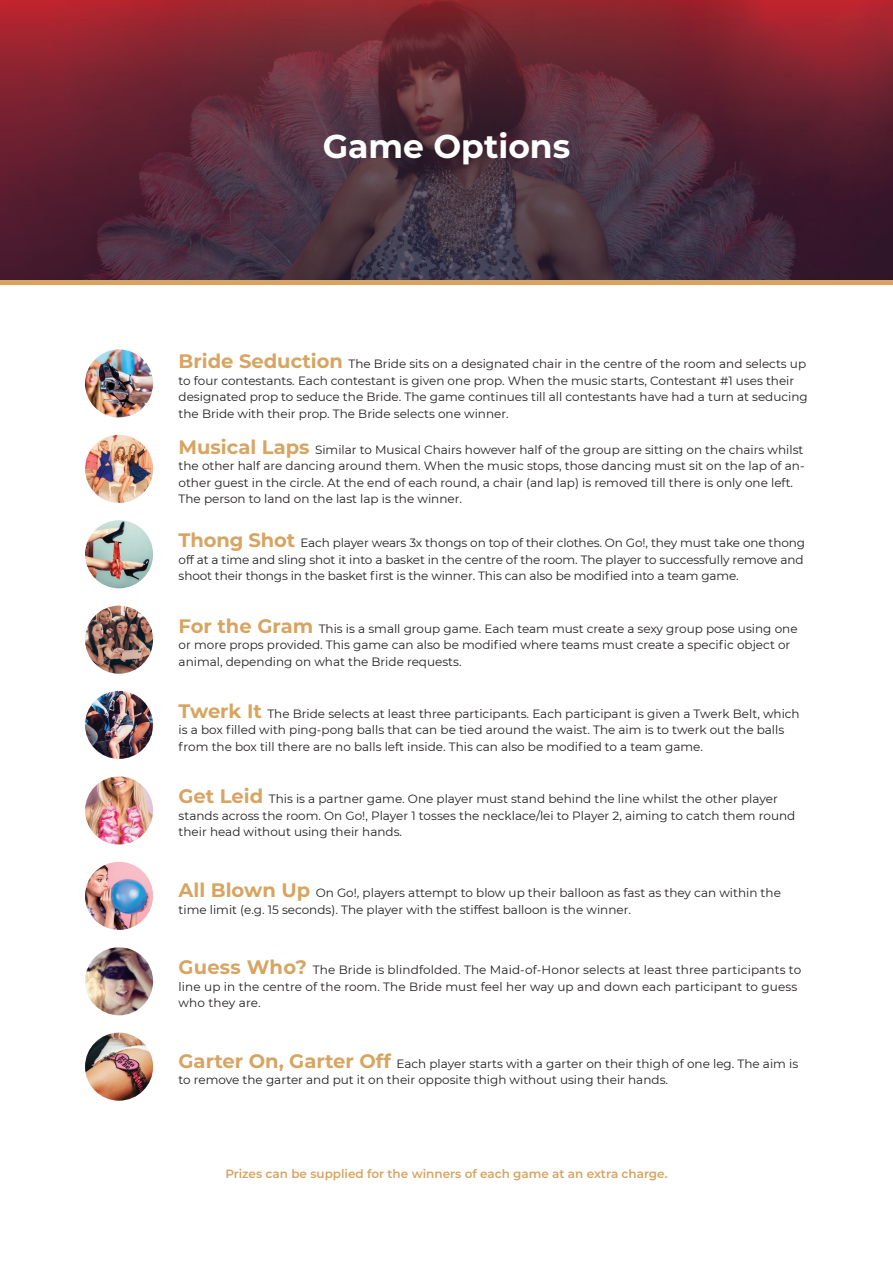
<style>
.page{position:relative;width:893px;height:1263px;background:#fff}
.page>*{position:absolute;margin:0;border:0;box-sizing:border-box;transform-origin:0 0}
.t1{font:700 33px "Montserrat";color:#fff}
.t2{font:12px/16.5px "Montserrat";color:#231f20}
.t3{font:600 12px "Montserrat";color:#d7a461}
.s1{font-weight:700;font-size:19.5px;color:#d7a461}
</style>
<div class="page">
<svg style="left:0;top:0;width:893px;height:280px;background:#5e2a38"></svg>
<hr style="left:0;top:280px;width:893px;height:4px;background:#d7a461">
<img style="left:85px;top:349px;width:68px;height:68px;border-radius:34px">
<img style="left:85px;top:435px;width:68px;height:68px;border-radius:34px">
<img style="left:85px;top:520px;width:68px;height:68px;border-radius:34px">
<img style="left:85px;top:606px;width:68px;height:68px;border-radius:34px">
<img style="left:85px;top:691px;width:68px;height:68px;border-radius:34px">
<img style="left:85px;top:776px;width:68px;height:68px;border-radius:34px">
<img style="left:85px;top:862px;width:68px;height:68px;border-radius:34px">
<img style="left:85px;top:947px;width:68px;height:68px;border-radius:34px">
<img style="left:85px;top:1033px;width:68px;height:68px;border-radius:34px">
<h1 class="t1" style="left:323px;top:123px;width:249px">Game Options</h1>
<p class="t2" style="left:179px;top:355px;width:631px"><span class="s1">Bride Seduction</span> The Bride sits on a designated chair in the centre of the room and selects up to four contestants. Each contestant is given one prop. When the music starts, Contestant #1 uses their designated prop to seduce the Bride. The game continues till all contestants have had a turn at seducing the Bride with their prop. The Bride selects one winner.</p>
<p class="t2" style="left:179px;top:441px;width:627px"><span class="s1">Musical Laps</span> Similar to Musical Chairs however half of the group are sitting on the chairs whilst the other half are dancing around them. When the music stops, those dancing must sit on the lap of an&shy;other guest in the circle. At the end of each round, a chair (and lap) is removed till there is only one left.<br>The person to land on the last lap is the winner.</p>
<p class="t2" style="left:179px;top:534px;width:628px"><span class="s1">Thong Shot</span> Each player wears 3x thongs on top of their clothes. On Go!, they must take one thong off at a time and sling shot it into a basket in the centre of the room. The player to successfully remove and shoot their thongs in the basket first is the winner. This can also be modified into a team game.</p>
<p class="t2" style="left:179px;top:620px;width:620px"><span class="s1">For the Gram</span> This is a small group game. Each team must create a sexy group pose using one or more props provided. This game can also be modified where teams must create a specific object or animal, depending on what the Bride requests.</p>
<p class="t2" style="left:179px;top:705px;width:623px"><span class="s1">Twerk It</span> The Bride selects at least three participants. Each participant is given a Twerk Belt, which is a box filled with ping-pong balls that can be tied around the waist. The aim is to twerk out the balls from the box till there are no balls left inside. This can also be modified to a team game.</p>
<p class="t2" style="left:179px;top:790px;width:618px"><span class="s1">Get Leid</span> This is a partner game. One player must stand behind the line whilst the other player stands across the room. On Go!, Player 1 tosses the necklace/lei to Player 2, aiming to catch them round their head without using their hands.</p>
<p class="t2" style="left:179px;top:884px;width:604px"><span class="s1">All Blown Up</span> On Go!, players attempt to blow up their balloon as fast as they can within the time limit (e.g. 15 seconds). The player with the stiffest balloon is the winner.</p>
<p class="t2" style="left:179px;top:961px;width:624px"><span class="s1">Guess Who?</span> The Bride is blindfolded. The Maid-of-Honor selects at least three participants to line up in the centre of the room. The Bride must feel her way up and down each participant to guess who they are.</p>
<p class="t2" style="left:179px;top:1055px;width:621px"><span class="s1">Garter On, Garter Off</span> Each player starts with a garter on their thigh of one leg. The aim is to remove the garter and put it on their opposite thigh without using their hands.</p>
<p class="t3" style="left:225px;top:1165px;width:444px">Prizes can be supplied for the winners of each game at an extra charge.</p>
</div>
